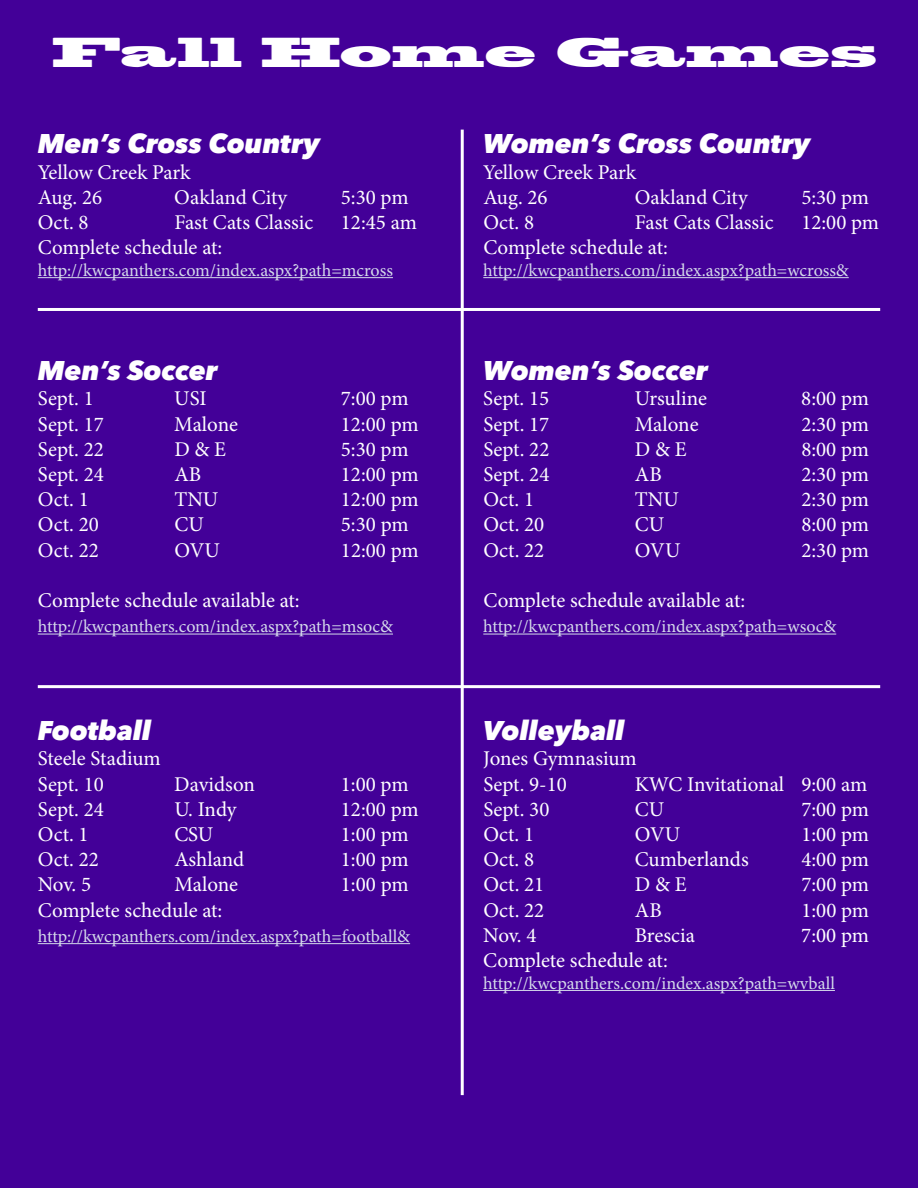
<style>
.page{position:relative;width:918px;height:1188px;background:#430098}
.page>*{position:absolute;margin:0;border:0;box-sizing:border-box;transform-origin:0 0}
.t1{font:39px "Blackoak Std";color:#fff}
.t2{font:italic 800 27px "Avenir Next";color:#fff}
.t3{font:21px "Minion Pro";color:#fff}
.t4{font:18px "Minion Pro";letter-spacing:-.005em;color:#d4d9ea}
</style>
<div class="page">
<hr style="left:38px;top:277px;width:355px;height:1px;background:#d4d9ea">
<hr style="left:483px;top:277px;width:366px;height:1px;background:#d4d9ea">
<hr style="left:38px;top:634px;width:355px;height:1px;background:#d4d9ea">
<hr style="left:483px;top:634px;width:353px;height:1px;background:#d4d9ea">
<hr style="left:38px;top:943px;width:372px;height:1px;background:#d4d9ea">
<hr style="left:483px;top:990px;width:352px;height:1px;background:#d4d9ea">
<hr style="left:38px;top:308px;width:842px;height:3px;background:#fff">
<hr style="left:38px;top:685px;width:842px;height:3px;background:#fff">
<hr style="left:461px;top:130px;width:3px;height:965px;background:#fff">
<h1 class="t1" style="left:53px;top:27px;width:826px">Fall Home Games</h1>
<p class="t2" style="left:38px;top:127px;width:284px">Men’s Cross Country</p>
<p class="t2" style="left:483px;top:127px;width:329px">Women’s Cross Country</p>
<p class="t3" style="left:38px;top:158px;width:154px">Yellow Creek Park</p>
<p class="t3" style="left:483px;top:158px;width:154px">Yellow Creek Park</p>
<p class="t3" style="left:38px;top:183px;width:66px">Aug. 26</p>
<p class="t3" style="left:174px;top:183px;width:114px">Oakland City</p>
<p class="t3" style="left:341px;top:183px;width:69px">5:30 pm</p>
<p class="t3" style="left:483px;top:183px;width:66px">Aug. 26</p>
<p class="t3" style="left:635px;top:183px;width:114px">Oakland City</p>
<p class="t3" style="left:801px;top:183px;width:69px">5:30 pm</p>
<p class="t3" style="left:38px;top:208px;width:52px">Oct. 8</p>
<p class="t3" style="left:174px;top:208px;width:140px">Fast Cats Classic</p>
<p class="t3" style="left:341px;top:208px;width:78px">12:45 am</p>
<p class="t3" style="left:483px;top:208px;width:52px">Oct. 8</p>
<p class="t3" style="left:635px;top:208px;width:140px">Fast Cats Classic</p>
<p class="t3" style="left:801px;top:208px;width:79px">12:00 pm</p>
<p class="t3" style="left:38px;top:233px;width:186px">Complete schedule at:</p>
<p class="t3" style="left:483px;top:233px;width:186px">Complete schedule at:</p>
<p class="t4" style="left:38px;top:258px;width:357px">http://kwcpanthers.com/index.aspx?path=mcross</p>
<p class="t4" style="left:483px;top:258px;width:367px">http://kwcpanthers.com/index.aspx?path=wcross&amp;</p>
<p class="t2" style="left:38px;top:354px;width:181px">Men’s Soccer</p>
<p class="t2" style="left:483px;top:354px;width:226px">Women’s Soccer</p>
<p class="t3" style="left:38px;top:385px;width:57px">Sept. 1</p>
<p class="t3" style="left:174px;top:385px;width:34px">USI</p>
<p class="t3" style="left:341px;top:385px;width:69px">7:00 pm</p>
<p class="t3" style="left:483px;top:385px;width:68px">Sept. 15</p>
<p class="t3" style="left:635px;top:385px;width:74px">Ursuline</p>
<p class="t3" style="left:801px;top:385px;width:69px">8:00 pm</p>
<p class="t3" style="left:38px;top:410px;width:68px">Sept. 17</p>
<p class="t3" style="left:174px;top:410px;width:65px">Malone</p>
<p class="t3" style="left:341px;top:410px;width:79px">12:00 pm</p>
<p class="t3" style="left:483px;top:410px;width:68px">Sept. 17</p>
<p class="t3" style="left:635px;top:410px;width:65px">Malone</p>
<p class="t3" style="left:801px;top:410px;width:69px">2:30 pm</p>
<p class="t3" style="left:38px;top:435px;width:68px">Sept. 22</p>
<p class="t3" style="left:174px;top:435px;width:53px">D &amp; E</p>
<p class="t3" style="left:341px;top:435px;width:69px">5:30 pm</p>
<p class="t3" style="left:483px;top:435px;width:68px">Sept. 22</p>
<p class="t3" style="left:635px;top:435px;width:53px">D &amp; E</p>
<p class="t3" style="left:801px;top:435px;width:69px">8:00 pm</p>
<p class="t3" style="left:38px;top:460px;width:68px">Sept. 24</p>
<p class="t3" style="left:174px;top:460px;width:28px">AB</p>
<p class="t3" style="left:341px;top:460px;width:79px">12:00 pm</p>
<p class="t3" style="left:483px;top:460px;width:68px">Sept. 24</p>
<p class="t3" style="left:635px;top:460px;width:28px">AB</p>
<p class="t3" style="left:801px;top:460px;width:69px">2:30 pm</p>
<p class="t3" style="left:38px;top:485px;width:52px">Oct. 1</p>
<p class="t3" style="left:174px;top:485px;width:46px">TNU</p>
<p class="t3" style="left:341px;top:485px;width:79px">12:00 pm</p>
<p class="t3" style="left:483px;top:485px;width:52px">Oct. 1</p>
<p class="t3" style="left:635px;top:485px;width:46px">TNU</p>
<p class="t3" style="left:801px;top:485px;width:69px">2:30 pm</p>
<p class="t3" style="left:38px;top:511px;width:62px">Oct. 20</p>
<p class="t3" style="left:174px;top:511px;width:31px">CU</p>
<p class="t3" style="left:341px;top:511px;width:69px">5:30 pm</p>
<p class="t3" style="left:483px;top:511px;width:62px">Oct. 20</p>
<p class="t3" style="left:635px;top:511px;width:31px">CU</p>
<p class="t3" style="left:801px;top:511px;width:69px">8:00 pm</p>
<p class="t3" style="left:38px;top:536px;width:62px">Oct. 22</p>
<p class="t3" style="left:174px;top:536px;width:47px">OVU</p>
<p class="t3" style="left:341px;top:536px;width:79px">12:00 pm</p>
<p class="t3" style="left:483px;top:536px;width:62px">Oct. 22</p>
<p class="t3" style="left:635px;top:536px;width:47px">OVU</p>
<p class="t3" style="left:801px;top:536px;width:69px">2:30 pm</p>
<p class="t3" style="left:38px;top:586px;width:263px">Complete schedule available at:</p>
<p class="t3" style="left:483px;top:586px;width:263px">Complete schedule available at:</p>
<p class="t4" style="left:38px;top:614px;width:357px">http://kwcpanthers.com/index.aspx?path=msoc&amp;</p>
<p class="t4" style="left:483px;top:614px;width:354px">http://kwcpanthers.com/index.aspx?path=wsoc&amp;</p>
<p class="t2" style="left:38px;top:714px;width:115px">Football</p>
<p class="t2" style="left:483px;top:714px;width:143px">Volleyball</p>
<p class="t3" style="left:38px;top:745px;width:125px">Steele Stadium</p>
<p class="t3" style="left:483px;top:745px;width:155px">Jones Gymnasium</p>
<p class="t3" style="left:38px;top:770px;width:68px">Sept. 10</p>
<p class="t3" style="left:174px;top:770px;width:82px">Davidson</p>
<p class="t3" style="left:341px;top:770px;width:69px">1:00 pm</p>
<p class="t3" style="left:483px;top:770px;width:85px">Sept. 9-10</p>
<p class="t3" style="left:635px;top:770px;width:234px">KWC Invitational 9:00 am</p>
<p class="t3" style="left:38px;top:795px;width:68px">Sept. 24</p>
<p class="t3" style="left:174px;top:795px;width:64px">U. Indy</p>
<p class="t3" style="left:341px;top:795px;width:79px">12:00 pm</p>
<p class="t3" style="left:483px;top:795px;width:68px">Sept. 30</p>
<p class="t3" style="left:635px;top:795px;width:31px">CU</p>
<p class="t3" style="left:801px;top:795px;width:69px">7:00 pm</p>
<p class="t3" style="left:38px;top:820px;width:52px">Oct. 1</p>
<p class="t3" style="left:174px;top:820px;width:40px">CSU</p>
<p class="t3" style="left:341px;top:820px;width:69px">1:00 pm</p>
<p class="t3" style="left:483px;top:820px;width:52px">Oct. 1</p>
<p class="t3" style="left:635px;top:820px;width:47px">OVU</p>
<p class="t3" style="left:801px;top:820px;width:69px">1:00 pm</p>
<p class="t3" style="left:38px;top:845px;width:62px">Oct. 22</p>
<p class="t3" style="left:174px;top:845px;width:72px">Ashland</p>
<p class="t3" style="left:341px;top:845px;width:69px">1:00 pm</p>
<p class="t3" style="left:483px;top:845px;width:52px">Oct. 8</p>
<p class="t3" style="left:635px;top:845px;width:115px">Cumberlands</p>
<p class="t3" style="left:801px;top:845px;width:69px">4:00 pm</p>
<p class="t3" style="left:38px;top:871px;width:55px">Nov. 5</p>
<p class="t3" style="left:174px;top:871px;width:65px">Malone</p>
<p class="t3" style="left:341px;top:871px;width:69px">1:00 pm</p>
<p class="t3" style="left:483px;top:871px;width:62px">Oct. 21</p>
<p class="t3" style="left:635px;top:871px;width:53px">D &amp; E</p>
<p class="t3" style="left:801px;top:871px;width:69px">7:00 pm</p>
<p class="t3" style="left:38px;top:896px;width:186px">Complete schedule at:</p>
<p class="t3" style="left:483px;top:896px;width:62px">Oct. 22</p>
<p class="t3" style="left:635px;top:896px;width:28px">AB</p>
<p class="t3" style="left:801px;top:896px;width:69px">1:00 pm</p>
<p class="t4" style="left:38px;top:924px;width:374px">http://kwcpanthers.com/index.aspx?path=football&amp;</p>
<p class="t3" style="left:483px;top:921px;width:55px">Nov. 4</p>
<p class="t3" style="left:635px;top:921px;width:62px">Brescia</p>
<p class="t3" style="left:801px;top:921px;width:69px">7:00 pm</p>
<p class="t3" style="left:483px;top:946px;width:186px">Complete schedule at:</p>
<p class="t4" style="left:483px;top:971px;width:353px">http://kwcpanthers.com/index.aspx?path=wvball</p>
</div>
